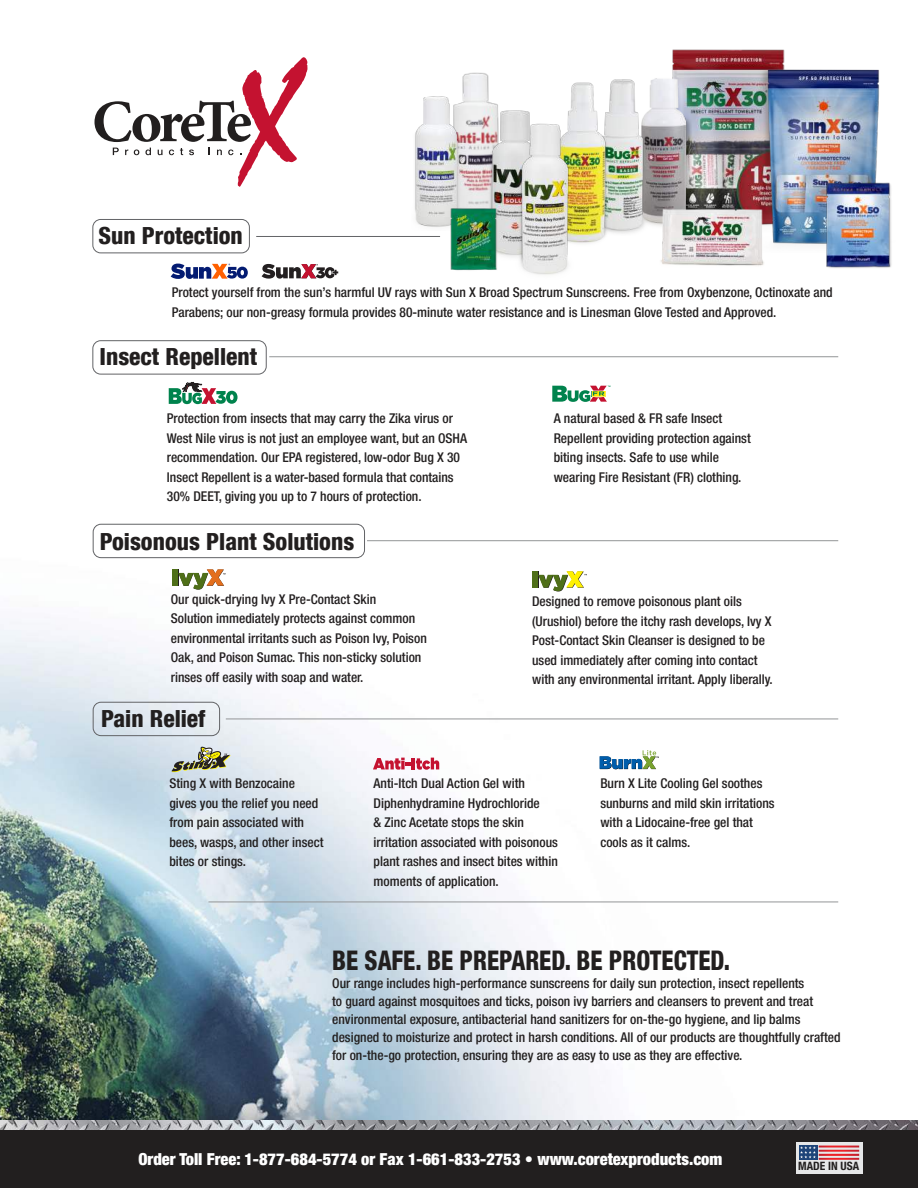
<style>
.page{position:relative;width:918px;height:1188px;background:#fff}
.page>*{position:absolute;margin:0;border:0;box-sizing:border-box;transform-origin:0 0}
.t1{font:800 condensed 27px "Helvetica Neue LT Com";color:#221f1f;scale:.9 1}
.t2{font:800 condensed 23.55px "Helvetica Neue LT Com";color:#221f1f}
.t3{font:900 condensed 16.5px "Helvetica Neue LT Com";color:#fff}
.t4{font:500 condensed 13.5px/19.5px "Helvetica Neue LT Com";color:#221f1f}
.t5{font:500 condensed 13.5px/19.5px "Helvetica Neue LT Com";color:#231f20}
.t6{font:700 condensed 11.55px "Helvetica Neue LT Com";color:#221f1f}
</style>
<div class="page">
<img style="left:672px;top:49px;width:113px;height:156px">
<img style="left:650px;top:69px;width:42px;height:136px">
<img style="left:461px;top:72px;width:37px;height:133px">
<img style="left:415px;top:96px;width:46px;height:131px">
<img style="left:0;top:523px;width:839px;height:597px">
<hr style="left:208px;top:902px;width:630px;height:1px;background:#939597">
<img style="left:0;top:1120px;width:918px;height:10px">
<div style="left:0;top:1130px;width:918px;height:58px;background:#221f1f"></div>
<div style="left:796px;top:1142px;width:66px;height:32px;background:linear-gradient(to right,#e6e6e7,#e6e7e8)"></div>
<div style="left:799px;top:1145px;width:18px;height:15px;background:#23497c"></div>
<img style="left:819px;top:1146px;width:40px;height:1px">
<img style="left:819px;top:1150px;width:40px;height:2px">
<img style="left:819px;top:1154px;width:40px;height:2px">
<img style="left:819px;top:1158px;width:40px;height:2px">
<svg style="left:800px;top:1146px;width:16px;height:12px"></svg>
<svg style="left:94px;top:57px;width:214px;height:130px"></svg>
<svg style="left:171px;top:264px;width:77px;height:15px"></svg>
<svg style="left:262px;top:264px;width:76px;height:15px"></svg>
<svg style="left:169px;top:382px;width:69px;height:22px"></svg>
<svg style="left:552px;top:386px;width:58px;height:16px"></svg>
<div style="left:173px;top:569px;width:5px;height:17px;background:#4f6f18"></div>
<svg style="left:178px;top:569px;width:48px;height:21px"></svg>
<div style="left:533px;top:572px;width:5px;height:16px;background:#4f6f18"></div>
<div style="left:532px;top:571px;width:6px;height:16px;background:#4f6f18"></div>
<svg style="left:538px;top:571px;width:49px;height:20px"></svg>
<svg style="left:600px;top:750px;width:59px;height:19px"></svg>
<svg style="left:171px;top:747px;width:60px;height:25px"></svg>
<svg style="left:373px;top:758px;width:66px;height:12px"></svg>
<hr style="left:256px;top:236px;width:184px;height:1px;background:#626366">
<hr style="left:269px;top:356px;width:569px;height:1px;background:#939597">
<hr style="left:367px;top:540px;width:471px;height:1px;background:#939597">
<hr style="left:226px;top:719px;width:612px;height:1px;background:#939597">
<div style="left:93px;top:219px;width:157px;height:34px;border:1px solid #626366;border-radius:8px"></div>
<div style="left:93px;top:341px;width:173px;height:33px;border:1px solid #626366;border-radius:8px"></div>
<div style="left:93px;top:524px;width:272px;height:34px;border:1px solid #626366;border-radius:8px"></div>
<div style="left:93px;top:702px;width:127px;height:34px;border:1px solid #626366;border-radius:8px"></div>
<img style="left:614px;top:79px;width:36px;height:155px">
<img style="left:571px;top:80px;width:43px;height:164px">
<img style="left:484px;top:106px;width:28px;height:151px">
<img style="left:512px;top:110px;width:69px;height:165px">
<img style="left:749px;top:56px;width:130px;height:188px">
<img style="left:819px;top:174px;width:73px;height:94px">
<img style="left:447px;top:205px;width:53px;height:66px">
<img style="left:637px;top:205px;width:132px;height:61px">
<h2 class="t2" style="left:99px;top:227px;width:146px">Sun Protection</h2>
<p class="t4" style="left:172px;top:284px;width:663px">Protect yourself from the sun’s harmful UV rays with Sun X Broad Spectrum Sunscreens. Free from Oxybenzone, Octinoxate and<br>Parabens; our non-greasy formula provides 80-minute water resistance and is Linesman Glove Tested and Approved.</p>
<h2 class="t2" style="left:100px;top:348px;width:159px">Insect Repellent</h2>
<p class="t4" style="left:167px;top:410px;width:302px">Protection from insects that may carry the Zika virus or West Nile virus is not just an employee want, but an OSHA recommendation. Our EPA registered, low-odor Bug X 30<br>Insect Repellent is a water-based formula that contains 30% DEET, giving you up to 7 hours of protection.</p>
<p class="t4" style="left:554px;top:410px;width:199px">A natural based &amp; FR safe Insect Repellent providing protection against biting insects. Safe to use while wearing Fire Resistant (FR) clothing.</p>
<h2 class="t2" style="left:100px;top:532px;width:256px">Poisonous Plant Solutions</h2>
<p class="t5" style="left:171px;top:590px;width:258px">Our quick-drying Ivy X Pre-Contact Skin<br>Solution immediately protects against common environmental irritants such as Poison Ivy, Poison Oak, and Poison Sumac. This non-sticky solution rinses off easily with soap and water.</p>
<p class="t5" style="left:532px;top:593px;width:242px">Designed to remove poisonous plant oils (Urushiol) before the itchy rash develops, Ivy X Post-Contact Skin Cleanser is designed to be used immediately after coming into contact with any environmental irritant. Apply liberally.</p>
<h2 class="t2" style="left:101px;top:710px;width:105px">Pain Relief</h2>
<p class="t4" style="left:170px;top:775px;width:155px">Sting X with Benzocaine gives you the relief you need from pain associated with bees, wasps, and other insect bites or stings.</p>
<p class="t4" style="left:374px;top:775px;width:186px">Anti-Itch Dual Action Gel with<br>Diphenhydramine Hydrochloride<br>&amp; Zinc Acetate stops the skin irritation associated with poisonous plant rashes and insect bites within moments of application.</p>
<p class="t4" style="left:600px;top:775px;width:176px">Burn X Lite Cooling Gel soothes sunburns and mild skin irritations with a Lidocaine-free gel that cools as it calms.</p>
<h1 class="t1" style="left:332px;top:951px;width:444px">BE SAFE. BE PREPARED. BE PROTECTED.</h1>
<p class="t4" style="left:332px;top:976px;width:510px;line-height:18px">Our range includes high-performance sunscreens for daily sun protection, insect repellents<br>to guard against mosquitoes and ticks, poison ivy barriers and cleansers to prevent and treat environmental exposure, antibacterial hand sanitizers for on-the-go hygiene, and lip balms designed to moisturize and protect in harsh conditions. All of our products are thoughtfully crafted for on-the-go protection, ensuring they are as easy to use as they are effective.</p>
<p class="t3" style="left:138px;top:1153px;width:585px">Order Toll Free: 1-877-684-5774 or Fax 1-661-833-2753 • www.coretexproducts.com</p>
<p class="t6" style="left:798px;top:1159px;width:63px">MADE IN USA</p>
</div>
